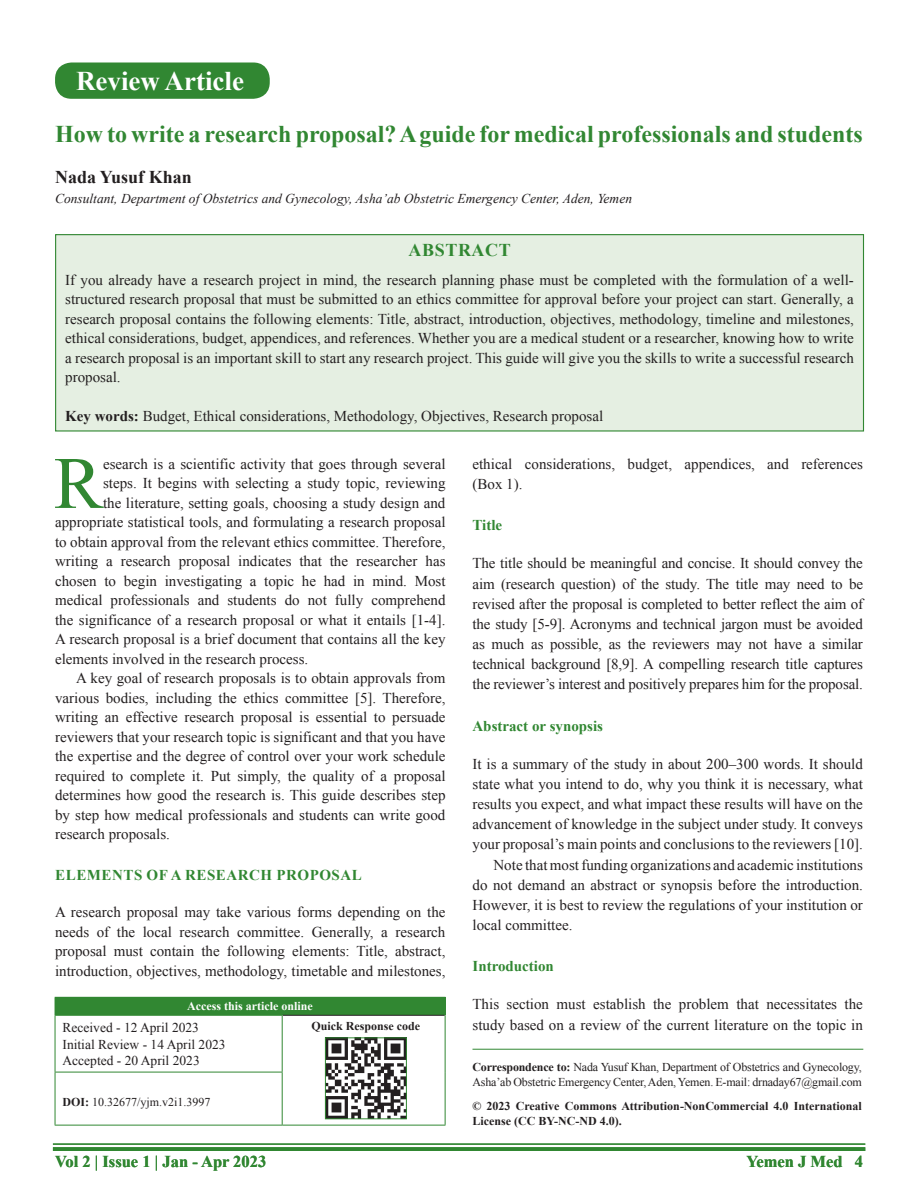
<style>
.page{position:relative;width:918px;height:1188px;background:#fff}
.page>*{position:absolute;margin:0;border:0;box-sizing:border-box;transform-origin:0 0}
.DROP_CAP_TX{font:73.95px "Times New Roman";color:#318732}
.AH{font:700 27px "Times New Roman";color:#fff}
.AT{font:700 24px "Times New Roman";color:#318732}
.AU{font:700 18px "Times New Roman";color:#231f20}
.ABSH{font:700 18px "Times New Roman";letter-spacing:.035em;color:#318732}
.RF{font:700 16.5px "Times New Roman";color:#318732}
.TXFL{font:15px/20.1px "Times New Roman";color:#231f20;text-align:justify}
.TX{font:15px/19.5px "Times New Roman";color:#231f20;text-align:justify}
.ABS{font:15px/19.5px "Times New Roman";color:#231f20;text-align:justify}
.DROP_CAP_TX-2{font:15px "Times New Roman";color:#231f20}
.KWD{font:15px "Times New Roman";color:#231f20}
.t1{font:700 15px "Times New Roman";color:#318732}
.t2{font:700 15px "Times New Roman";letter-spacing:.035em;color:#318732}
.AFF{font:italic 13.5px "Times New Roman";color:#231f20}
.HIS{font:13.5px/16.5px "Times New Roman";color:#231f20}
.ADD{font:12px/15px "Times New Roman";letter-spacing:-.015em;color:#231f20}
.CR{font:700 12px/15px "Times New Roman";color:#231f20}
.DOI{font:12px "Times New Roman";color:#231f20}
.AAO{font:700 12px "Times New Roman";color:#fff}
.QR{font:700 12px "Times New Roman";color:#231f20}
.s1{font-weight:700}
</style>
<div class="page">
<hr style="left:53px;top:1143px;width:812px;height:2px;background:#318732">
<hr style="left:53px;top:1147px;width:812px;height:4px;background:#318732">
<div style="left:56px;top:235px;width:807px;height:196px;background:#e5efe2"></div>
<div style="left:55px;top:234px;width:809px;height:198px;border:1px solid #318732"></div>
<hr style="left:472px;top:1049px;width:391px;height:1px;background:#318732">
<div style="left:55px;top:63px;width:215px;height:36px;background:#318732;border-radius:17px"></div>
<div style="left:55px;top:997px;width:390px;height:18px;background:#318732"></div>
<hr style="left:283px;top:1015px;width:162px;height:1px;background:#231f20">
<hr style="left:282px;top:997px;width:164px;height:1px;background:#318732">
<svg style="left:445px;top:998px;width:1px;height:17px"></svg>
<hr style="left:55px;top:1016px;width:1px;height:56px;background:#318732">
<hr style="left:55px;top:1015px;width:228px;height:1px;background:#318732">
<hr style="left:282px;top:1016px;width:1px;height:56px;background:#318732">
<hr style="left:445px;top:1015px;width:1px;height:57px;background:#318732">
<hr style="left:445px;top:1072px;width:1px;height:53px;background:#318732">
<hr style="left:55px;top:1072px;width:1px;height:53px;background:#318732">
<hr style="left:55px;top:1072px;width:228px;height:1px;background:#318732">
<hr style="left:55px;top:1125px;width:227px;height:1px;background:#318732">
<hr style="left:282px;top:1072px;width:1px;height:53px;background:#318732">
<hr style="left:282px;top:1125px;width:164px;height:1px;background:#318732">
<img style="left:327px;top:1040px;width:78px;height:77px">
<div style="left:325px;top:1038px;width:82px;height:81px;border:1px solid #318732"></div>
<p class="AH" style="left:76px;top:61px;width:170px">Review Article</p>
<p class="AT" style="left:55px;top:117px;width:809px">How to write a research proposal? A guide for medical professionals and students</p>
<p class="AU" style="left:55px;top:164px;width:138px">Nada Yusuf Khan</p>
<p class="AFF" style="left:55px;top:189px;width:579px">Consultant, Department of Obstetrics and Gynecology, Asha’ab Obstetric Emergency Center, Aden, Yemen</p>
<p class="ABSH" style="left:408px;top:237px;width:104px">ABSTRACT</p>
<p class="ABS" style="left:65px;top:270px;width:790px">If you already have a research project in mind, the research planning phase must be completed with the formulation of a well&shy;structured research proposal that must be submitted to an ethics committee for approval before your project can start. Generally, a research proposal contains the following elements: Title, abstract, introduction, objectives, methodology, timeline and milestones, ethical considerations, budget, appendices, and references. Whether you are a medical student or a researcher, knowing how to write a research proposal is an important skill to start any research project. This guide will give you the skills to write a successful research proposal.</p>
<p class="KWD" style="left:65px;top:406px;width:540px"><span class="s1">Key words:</span> Budget, Ethical considerations, Methodology, Objectives, Research proposal</p>
<p class="DROP_CAP_TX" style="left:54px;top:431px;width:51px">R</p>
<p class="DROP_CAP_TX-2" style="left:103px;top:453px;width:344px">esearch is a scientific activity that goes through several</p>
<p class="DROP_CAP_TX-2" style="left:103px;top:473px;width:344px">steps. It begins with selecting a study topic, reviewing</p>
<p class="DROP_CAP_TX-2" style="left:103px;top:492px;width:344px">the literature, setting goals, choosing a study design and</p>
<p class="DROP_CAP_TX-2" style="left:55px;top:512px;width:392px">appropriate statistical tools, and formulating a research proposal</p>
<p class="DROP_CAP_TX-2" style="left:55px;top:531px;width:392px">to obtain approval from the relevant ethics committee. Therefore,</p>
<p class="DROP_CAP_TX-2" style="left:55px;top:551px;width:392px">writing a research proposal indicates that the researcher has</p>
<p class="DROP_CAP_TX-2" style="left:55px;top:570px;width:392px">chosen to begin investigating a topic he had in mind. Most</p>
<p class="DROP_CAP_TX-2" style="left:55px;top:590px;width:392px">medical professionals and students do not fully comprehend</p>
<p class="DROP_CAP_TX-2" style="left:55px;top:609px;width:392px">the significance of a research proposal or what it entails [1-4].</p>
<p class="DROP_CAP_TX-2" style="left:55px;top:629px;width:392px">A research proposal is a brief document that contains all the key</p>
<p class="DROP_CAP_TX-2" style="left:55px;top:648px;width:255px">elements involved in the research process.</p>
<p class="TX" style="left:55px;top:668px;width:392px;text-indent:21px">A key goal of research proposals is to obtain approvals from various bodies, including the ethics committee [5]. Therefore, writing an effective research proposal is essential to persuade reviewers that your research topic is significant and that you have the expertise and the degree of control over your work schedule required to complete it. Put simply, the quality of a proposal determines how good the research is. This guide describes step by step how medical professionals and students can write good research proposals.</p>
<h1 class="t2" style="left:55px;top:864px;width:308px">ELEMENTS OF A RESEARCH PROPOSAL</h1>
<p class="TXFL" style="left:55px;top:902px;width:392px;line-height:19.5px">A research proposal may take various forms depending on the needs of the local research committee. Generally, a research proposal must contain the following elements: Title, abstract, introduction, objectives, methodology, timetable and milestones,</p>
<p class="AAO" style="left:187px;top:998px;width:127px">Access this article online</p>
<p class="HIS" style="left:63px;top:1019px;width:165px">Received - 12 April 2023<br>Initial Review - 14 April 2023<br>Accepted - 20 April 2023</p>
<p class="QR" style="left:312px;top:1017px;width:110px">Quick Response code</p>
<p class="DOI" style="left:63px;top:1094px;width:150px"><span class="s1">DOI:</span> 10.32677/yjm.v2i1.3997</p>
<p class="TXFL" style="left:472px;top:453px;width:392px">ethical considerations, budget, appendices, and references (Box 1).</p>
<h2 class="t1" style="left:472px;top:514px;width:31px">Title</h2>
<p class="TXFL" style="left:472px;top:553px;width:392px">The title should be meaningful and concise. It should convey the aim (research question) of the study. The title may need to be revised after the proposal is completed to better reflect the aim of the study [5-9]. Acronyms and technical jargon must be avoided as much as possible, as the reviewers may not have a similar technical background [8,9]. A compelling research title captures the reviewer’s interest and positively prepares him for the proposal.</p>
<h2 class="t1" style="left:472px;top:715px;width:132px">Abstract or synopsis</h2>
<p class="TXFL" style="left:472px;top:753px;width:392px">It is a summary of the study in about 200–300 words. It should state what you intend to do, why you think it is necessary, what results you expect, and what impact these results will have on the advancement of knowledge in the subject under study. It conveys your proposal’s main points and conclusions to the reviewers [10].</p>
<p class="TX" style="left:472px;top:854px;width:392px;line-height:20.1px;text-indent:21px">Note that most funding organizations and academic institutions do not demand an abstract or synopsis before the introduction.<br>However, it is best to review the regulations of your institution or local committee.</p>
<h2 class="t1" style="left:472px;top:955px;width:83px">Introduction</h2>
<p class="TXFL" style="left:472px;top:994px;width:392px">This section must establish the problem that necessitates the study based on a review of the current literature on the topic in</p>
<p class="ADD" style="left:472px;top:1059px;width:391px"><span class="s1">Correspondence to:</span> Nada Yusuf Khan, Department of Obstetrics and Gynecology,<br>Asha’ab Obstetric Emergency Center, Aden, Yemen. E-mail: drnaday67@gmail.com</p>
<p class="CR" style="left:472px;top:1099px;width:391px">© 2023 Creative Commons Attribution-NonCommercial 4.0 International<br>License (CC BY-NC-ND 4.0).</p>
<p class="RF" style="left:55px;top:1150px;width:213px">Vol 2 | Issue 1 | Jan - Apr 2023</p>
<p class="RF" style="left:746px;top:1150px;width:98px">Yemen J Med</p>
<p class="RF" style="left:855px;top:1150px;width:10px">4</p>
</div>
